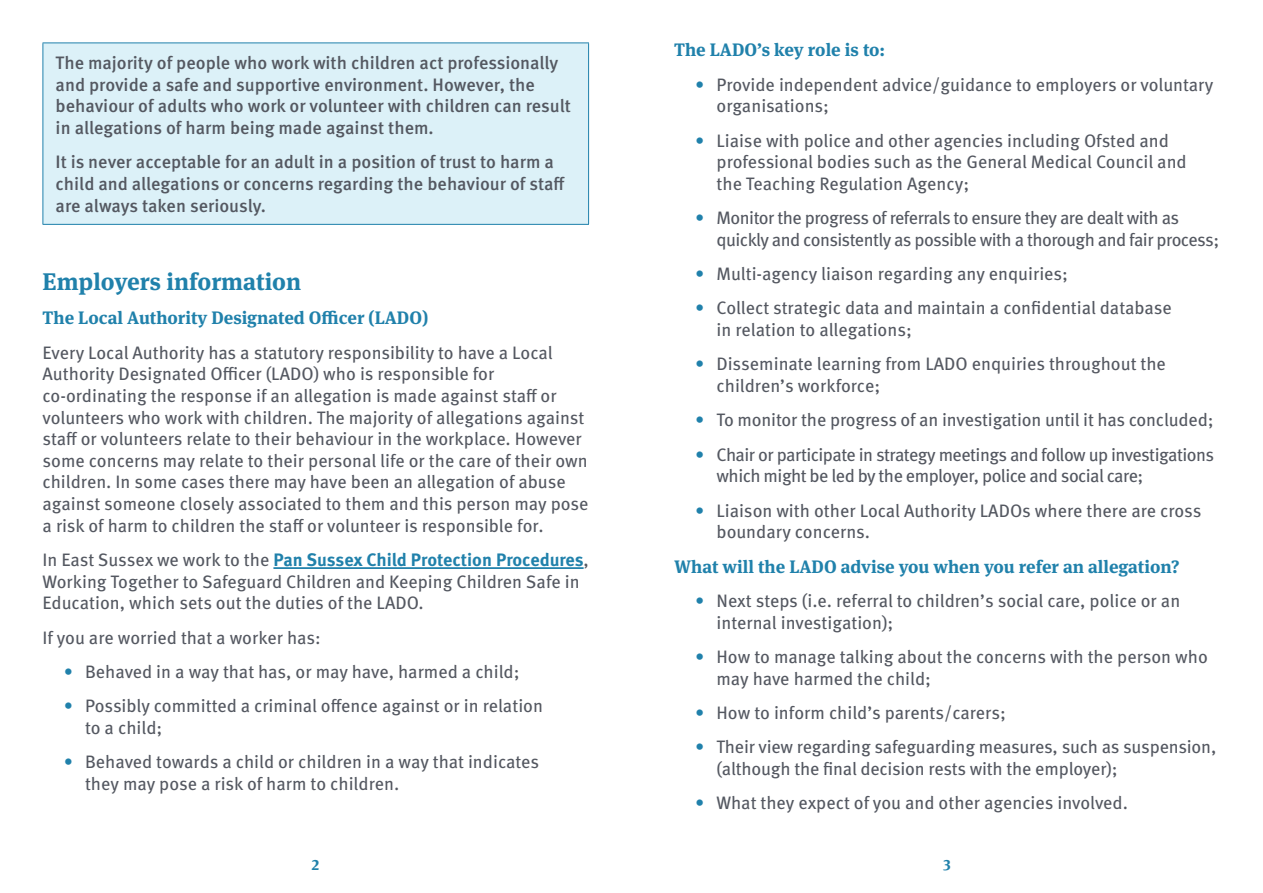
<style>
.page{position:relative;width:1263px;height:893px;background:#fff}
.page>*{position:absolute;margin:0;border:0;box-sizing:border-box;transform-origin:0 0}
.t1{font:700 24px "Meta Serif Pro";color:#2081ab}
.t2{font:18px/21.6px "Meta Pro";letter-spacing:-.005em;color:#545861}
.t3{font:500 18px/21.6px "Meta Pro";color:#545861}
.t4{font:18px/21.6px "Meta Pro";letter-spacing:-.03em;color:#545861}
.t5{font:700 18px "Meta Serif Pro";color:#2081ab}
.t6{font:700 15px "Meta Serif Pro";color:#2081ab}
.s1{font-weight:700;color:#2081ab}
.s2{color:#2081ab}
</style>
<div class="page">
<hr style="left:273px;top:567px;width:311px;height:2px;background:#2081ab">
<div style="left:43px;top:43px;width:546px;height:181px;background:#dcf1f8"></div>
<hr style="left:43px;top:43px;width:546px;height:1px;background:#2081ab">
<hr style="left:43px;top:43px;width:1px;height:181px;background:#2081ab">
<hr style="left:588px;top:43px;width:1px;height:181px;background:#2081ab">
<hr style="left:43px;top:224px;width:546px;height:1px;background:#2081ab">
<p class="t3" style="left:56px;top:51px;width:517px">The majority of people who work with children act professionally and provide a safe and supportive environment. However, the behaviour of adults who work or volunteer with children can result in allegations of harm being made against them.</p>
<p class="t3" style="left:56px;top:150px;width:511px">It is never acceptable for an adult in a position of trust to harm a child and allegations or concerns regarding the behaviour of staff are always taken seriously.</p>
<h1 class="t1" style="left:43px;top:262px;width:260px">Employers information</h1>
<p class="t5" style="left:43px;top:304px;width:387px">The Local Authority Designated Officer (LADO)</p>
<p class="t2" style="left:43px;top:341px;width:548px">Every Local Authority has a statutory responsibility to have a Local Authority Designated Officer (LADO) who is responsible for co-ordinating the response if an allegation is made against staff or volunteers who work with children. The majority of allegations against staff or volunteers relate to their behaviour in the workplace. However some concerns may relate to their personal life or the care of their own children. In some cases there may have been an allegation of abuse against someone closely associated to them and this person may pose a risk of harm to children the staff or volunteer is responsible for.</p>
<p class="t2" style="left:43px;top:548px;width:548px">In East Sussex we work to the <span class="s1">Pan Sussex Child Protection Procedures</span>,<br>Working Together to Safeguard Children and Keeping Children Safe in<br>Education, which sets out the duties of the LADO.</p>
<p class="t2" style="left:43px;top:625px;width:280px">If you are worried that a worker has:</p>
<p class="t2" style="left:64px;top:660px;width:457px"><span class="s2">•</span> Behaved in a way that has, or may have, harmed a child;</p>
<p class="t2" style="left:85px;top:694px;width:459px;text-indent:-21px"><span class="s2">•</span> Possibly committed a criminal offence against or in relation to a child;</p>
<p class="t2" style="left:85px;top:750px;width:456px;text-indent:-21px"><span class="s2">•</span> Behaved towards a child or children in a way that indicates they may pose a risk of harm to children.</p>
<p class="t6" style="left:312px;top:853px;width:9px">2</p>
<p class="t5" style="left:674px;top:36px;width:213px">The LADO’s key role is to:</p>
<p class="t2" style="left:716px;top:72px;width:498px;text-indent:-21px"><span class="s2">•</span> Provide independent advice/guidance to employers or voluntary organisations;</p>
<p class="t2" style="left:716px;top:128px;width:472px;text-indent:-21px"><span class="s2">•</span> Liaise with police and other agencies including Ofsted and professional bodies such as the General Medical Council and the Teaching Regulation Agency;</p>
<p class="t4" style="left:716px;top:206px;width:504px;text-indent:-21px"><span class="s2">•</span> Monitor the progress of referrals to ensure they are dealt with as quickly and consistently as possible with a thorough and fair process;</p>
<p class="t2" style="left:695px;top:262px;width:374px"><span class="s2">•</span> Multi-agency liaison regarding any enquiries;</p>
<p class="t2" style="left:716px;top:296px;width:457px;text-indent:-21px"><span class="s2">•</span> Collect strategic data and maintain a confidential database in relation to allegations;</p>
<p class="t2" style="left:716px;top:352px;width:451px;text-indent:-21px"><span class="s2">•</span> Disseminate learning from LADO enquiries throughout the children’s workforce;</p>
<p class="t2" style="left:695px;top:408px;width:520px"><span class="s2">•</span> To monitor the progress of an investigation until it has concluded;</p>
<p class="t4" style="left:716px;top:443px;width:499px;text-indent:-21px"><span class="s2">•</span> Chair or participate in strategy meetings and follow up investigations which might be led by the employer, police and social care;</p>
<p class="t2" style="left:716px;top:498px;width:486px;text-indent:-21px"><span class="s2">•</span> Liaison with other Local Authority LADOs where there are cross boundary concerns.</p>
<p class="t5" style="left:674px;top:552px;width:507px">What will the LADO advise you when you refer an allegation?</p>
<p class="t2" style="left:716px;top:589px;width:465px;text-indent:-21px"><span class="s2">•</span> Next steps (i.e. referral to children’s social care, police or an internal investigation);</p>
<p class="t2" style="left:716px;top:645px;width:493px;text-indent:-21px"><span class="s2">•</span> How to manage talking about the concerns with the person who may have harmed the child;</p>
<p class="t2" style="left:695px;top:701px;width:312px"><span class="s2">•</span> How to inform child’s parents/carers;</p>
<p class="t2" style="left:716px;top:735px;width:501px;text-indent:-21px"><span class="s2">•</span> Their view regarding safeguarding measures, such as suspension, (although the final decision rests with the employer);</p>
<p class="t2" style="left:695px;top:791px;width:434px"><span class="s2">•</span> What they expect of you and other agencies involved.</p>
<p class="t6" style="left:943px;top:853px;width:9px">3</p>
</div>
